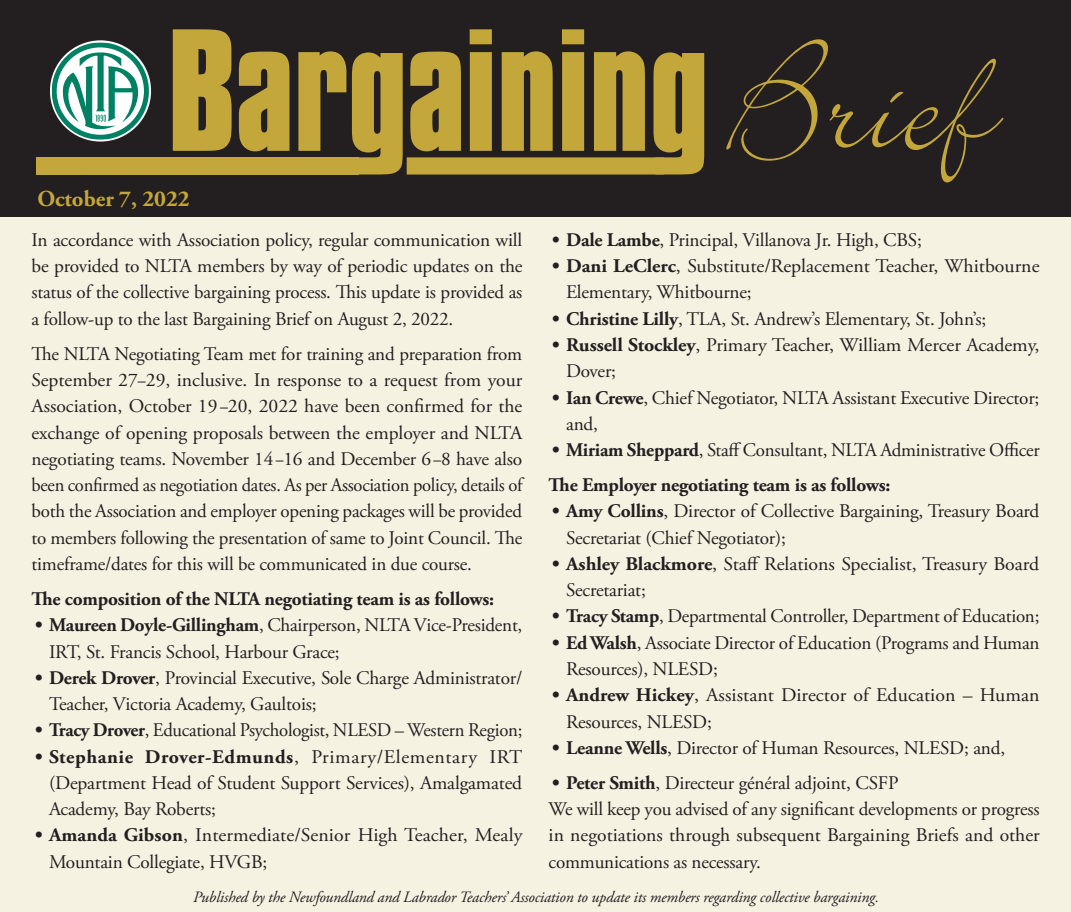
<style>
.page{position:relative;width:1071px;height:912px;background:#fff}
.page>*{position:absolute;margin:0;border:0;box-sizing:border-box;transform-origin:0 0}
.t1{font:182px "Compacta Bold Plain";letter-spacing:-.01em;color:#c4a73b}
.t2{font:171.5px "Bickley Script Plain";color:#c4a73b}
.t3{font:700 22.75px "Adobe Garamond Pro";color:#c4a73b}
.t4{font:19.25px/26.2px "Adobe Garamond Pro";letter-spacing:-.01em;color:#231f20}
.t5{font:700 19.25px "Adobe Garamond Pro";letter-spacing:-.01em;color:#231f20}
._01__Body_copy{font:italic 15.75px "Adobe Garamond Pro";letter-spacing:-.01em;color:#231f20}
.s1{font-weight:700}
</style>
<div class="page">
<div style="left:0;top:0;width:1071px;height:911px;background:#f6f2e2"></div>
<div style="left:0;top:0;width:1071px;height:217px;background:#231f20"></div>
<div style="left:36px;top:157px;width:322px;height:17px;background:#c4a73b"></div>
<div style="left:407px;top:157px;width:257px;height:17px;background:#c4a73b"></div>
<svg style="left:52px;top:42px;width:97px;height:98px"></svg>
<p class="t1" style="left:166px;top:-19px;width:545px">Bargaining</p>
<p class="t2" style="left:729px;top:-13px;width:265px">Brief</p>
<p class="t3" style="left:37px;top:185px;width:154px">October 7, 2022</p>
<p class="t4" style="left:32px;top:227px;width:493px;text-align:justify">In accordance with Association policy, regular communication will be provided to NLTA members by way of periodic updates on the status of the collective bargaining process. This update is provided as a follow-up to the last Bargaining Brief on August 2, 2022.</p>
<p class="t4" style="left:32px;top:341px;width:492px;text-align:justify">The NLTA Negotiating Team met for training and preparation from September 27–29, inclusive. In response to a request from your Association, October 19–20, 2022 have been confirmed for the exchange of opening proposals between the employer and NLTA negotiating teams. November 14–16 and December 6–8 have also been confirmed as negotiation dates. As per Association policy, details of both the Association and employer opening packages will be provided to members following the presentation of same to Joint Council. The timeframe/dates for this will be communicated in due course.</p>
<p class="t5" style="left:32px;top:587px;width:464px">The composition of the NLTA negotiating team is as follows:</p>
<p class="t4" style="left:49px;top:612px;width:475px;text-indent:-14px"><span class="s1">• Maureen Doyle-Gillingham</span>, Chairperson, NLTA Vice-President,<br>IRT, St. Francis School, Harbour Grace;</p>
<p class="t4" style="left:49px;top:665px;width:475px;text-indent:-14px"><span class="s1">• Derek Drover</span>, Provincial Executive, Sole Charge Administrator/<br>Teacher, Victoria Academy, Gaultois;</p>
<p class="t4" style="left:35px;top:717px;width:489px"><span class="s1">• Tracy Drover</span>, Educational Psychologist, NLESD – Western Region;</p>
<p class="t4" style="left:49px;top:743px;width:475px;text-align:justify;text-indent:-14px"><span class="s1">• Stephanie Drover-Edmunds</span>, Primary/Elementary IRT (Department Head of Student Support Services), Amalgamated Academy, Bay Roberts;</p>
<p class="t4" style="left:49px;top:822px;width:475px;text-indent:-14px"><span class="s1">• Amanda Gibson</span>, Intermediate/Senior High Teacher, Mealy<br>Mountain Collegiate, HVGB;</p>
<p class="t4" style="left:552px;top:227px;width:371px"><span class="s1">• Dale Lambe</span>, Principal, Villanova Jr. High, CBS;</p>
<p class="t4" style="left:566px;top:253px;width:475px;text-indent:-14px"><span class="s1">• Dani LeClerc</span>, Substitute/Replacement Teacher, Whitbourne<br>Elementary, Whitbourne;</p>
<p class="t4" style="left:552px;top:306px;width:436px"><span class="s1">• Christine Lilly</span>, TLA, St. Andrew’s Elementary, St. John’s;</p>
<p class="t4" style="left:566px;top:332px;width:475px;text-indent:-14px"><span class="s1">• Russell Stockley</span>, Primary Teacher, William Mercer Academy,<br>Dover;</p>
<p class="t4" style="left:566px;top:385px;width:475px;text-indent:-14px"><span class="s1">• Ian Crewe</span>, Chief Negotiator, NLTA Assistant Executive Director; and,</p>
<p class="t4" style="left:552px;top:437px;width:489px"><span class="s1">• Miriam Sheppard</span>, Staff Consultant, NLTA Administrative Officer</p>
<p class="t5" style="left:549px;top:473px;width:343px">The Employer negotiating team is as follows:</p>
<p class="t4" style="left:566px;top:498px;width:475px;text-indent:-14px"><span class="s1">• Amy Collins</span>, Director of Collective Bargaining, Treasury Board<br>Secretariat (Chief Negotiator);</p>
<p class="t4" style="left:566px;top:551px;width:475px;text-indent:-14px"><span class="s1">• Ashley Blackmore</span>, Staff Relations Specialist, Treasury Board<br>Secretariat;</p>
<p class="t4" style="left:552px;top:603px;width:489px"><span class="s1">• Tracy Stamp</span>, Departmental Controller, Department of Education;</p>
<p class="t4" style="left:566px;top:630px;width:475px;text-indent:-14px"><span class="s1">• Ed Walsh</span>, Associate Director of Education (Programs and Human<br>Resources), NLESD;</p>
<p class="t4" style="left:566px;top:682px;width:475px;text-indent:-14px"><span class="s1">• Andrew Hickey</span>, Assistant Director of Education – Human<br>Resources, NLESD;</p>
<p class="t4" style="left:552px;top:735px;width:455px"><span class="s1">• Leanne Wells</span>, Director of Human Resources, NLESD; and,</p>
<p class="t4" style="left:552px;top:770px;width:348px"><span class="s1">• Peter Smith</span>, Directeur général adjoint, CSFP</p>
<p class="t4" style="left:549px;top:796px;width:493px;text-align:justify">We will keep you advised of any significant developments or progress in negotiations through subsequent Bargaining Briefs and other communications as necessary.</p>
<p class="_01__Body_copy" style="left:193px;top:887px;width:687px">Published by the Newfoundland and Labrador Teachers’ Association to update its members regarding collective bargaining.</p>
</div>
